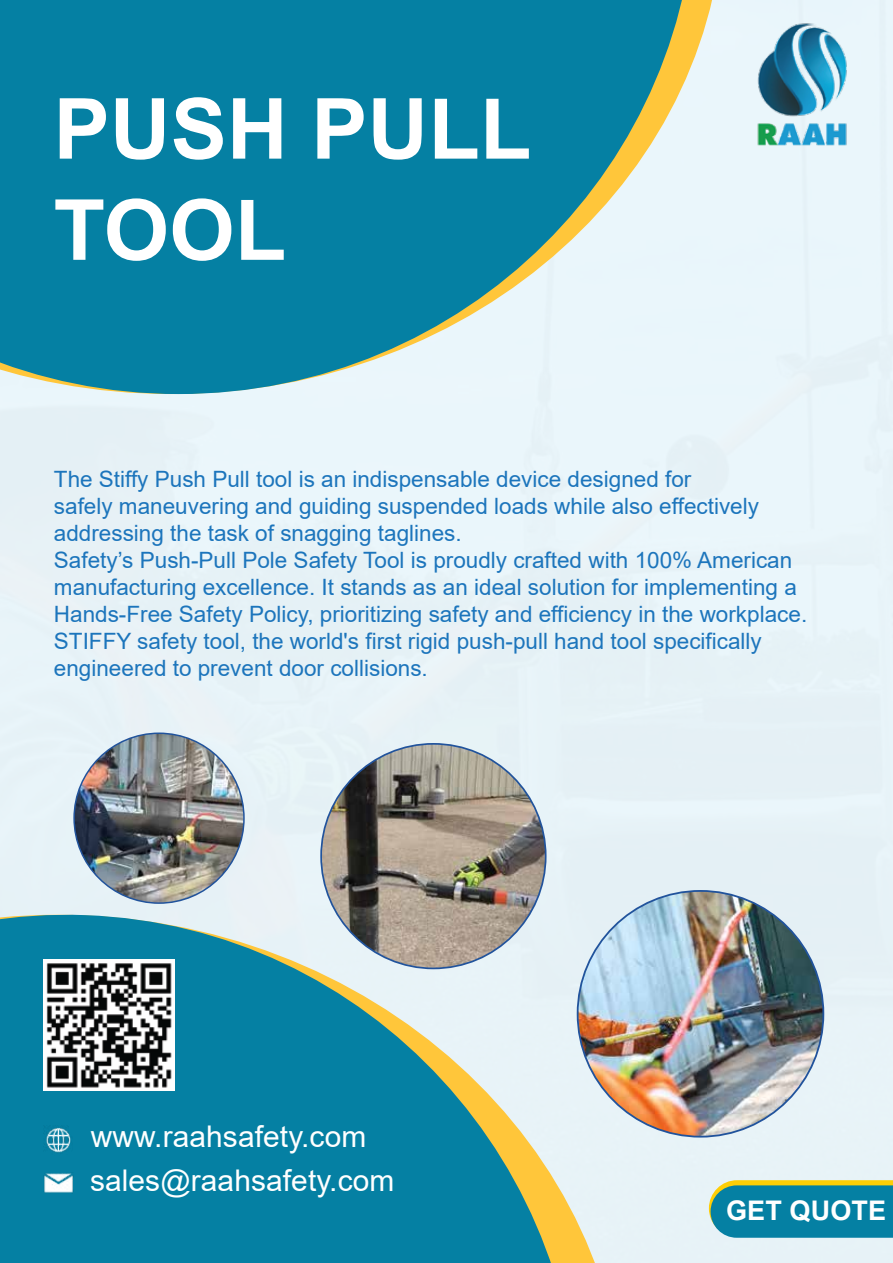
<style>
.page{position:relative;width:893px;height:1263px;background:#e7f3f7}
.page>*{position:absolute;margin:0;border:0;box-sizing:border-box;transform-origin:0 0}
.t1{font:700 84.3px/101.1px "Arial";color:#fff}
.t2{font:29.85px/43.2px "Arial";letter-spacing:.005em;color:#fff}
.t3{font:700 27px "Arial";letter-spacing:.005em;color:#fff}
.t4{font:22.5px/27px "Arial";color:#1c75bc}
</style>
<div class="page">
<img style="left:724px;top:5px;width:156px;height:156px">
<img style="left:578px;top:891px;width:245px;height:246px;border-radius:123px">
<img style="left:321px;top:744px;width:225px;height:224px;border-radius:112px">
<img style="left:74px;top:733px;width:170px;height:170px;border-radius:85px">
<svg style="left:709px;top:1180px;width:184px;height:58px;background:#258c98"></svg>
<div style="left:696px;top:0;width:28px;height:394px;background:#eaf6fb"></div>
<svg style="left:0;top:0;width:696px;height:394px;background:#3597af"></svg>
<img style="left:589px;top:915px;width:36px;height:348px">
<svg style="left:0;top:905px;width:589px;height:358px;background:#4e9faf"></svg>
<img style="left:44px;top:1172px;width:29px;height:21px">
<img style="left:44px;top:1125px;width:29px;height:31px">
<img style="left:44px;top:959px;width:130px;height:131px">
<h1 class="t1" style="left:54px;top:79px;width:479px">PUSH PULL<br>TOOL</h1>
<p class="t4" style="left:54px;top:465px;width:755px">The Stiffy Push Pull tool is an indispensable device designed for<br>safely maneuvering and guiding suspended loads while also effectively addressing the task of snagging taglines.<br>Safety’s Push-Pull Pole Safety Tool is proudly crafted with 100% American manufacturing excellence. It stands as an ideal solution for implementing a Hands-Free Safety Policy, prioritizing safety and efficiency in the workplace.<br>STIFFY safety tool, the world's first rigid push-pull hand tool specifically engineered to prevent door collisions.</p>
<h2 class="t2" style="left:90px;top:1115px;width:306px">www.raahsafety.com sales@raahsafety.com</h2>
<p class="t3" style="left:726px;top:1192px;width:162px">GET QUOTE</p>
</div>
